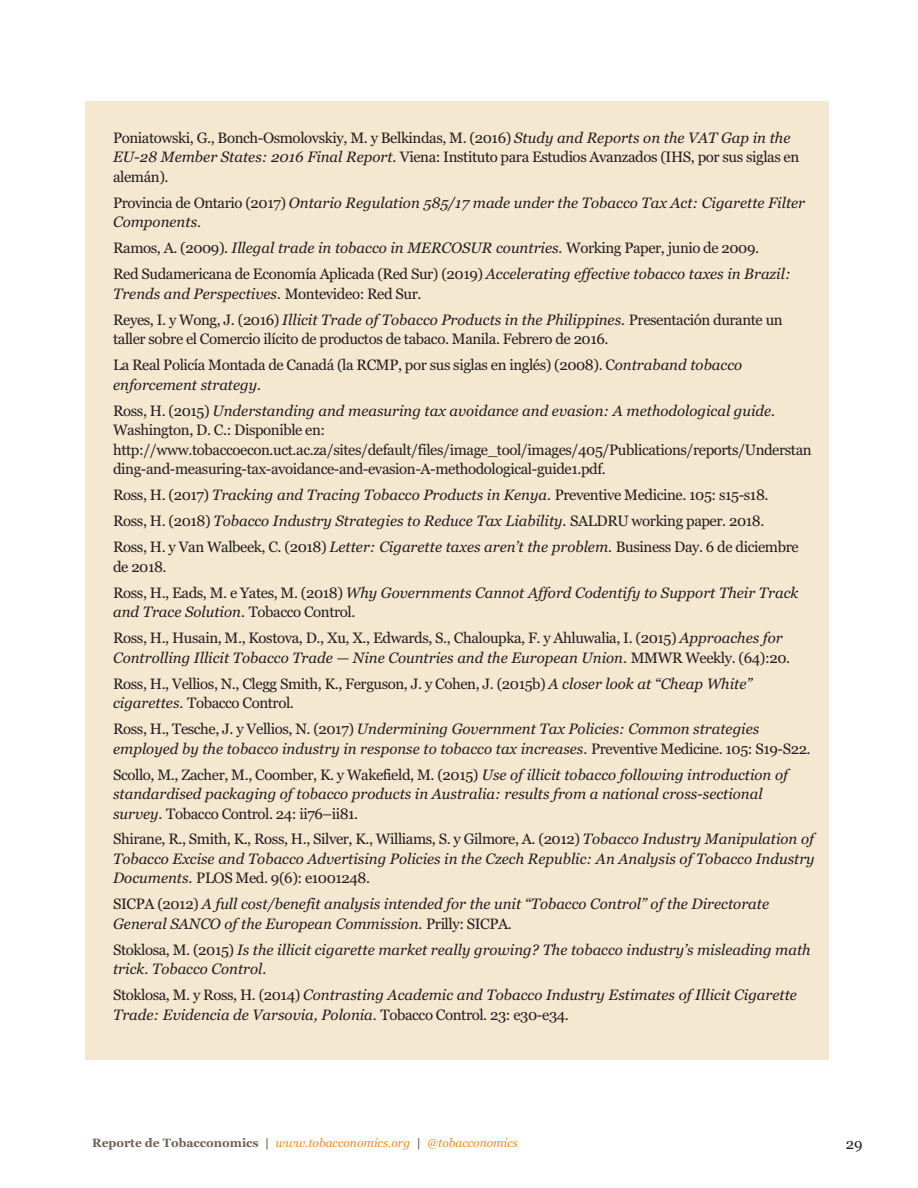
<style>
.page{position:relative;width:918px;height:1188px;background:#fff}
.page>*{position:absolute;margin:0;border:0;box-sizing:border-box;transform-origin:0 0}
.t1{font:italic 15px/19.5px "Georgia";color:#231f20}
.t2{font:15px/26px "Georgia";letter-spacing:-.025em;color:#231f20}
.t3{font:italic 12px "Georgia";color:#f28a20}
.s1{font-style:italic}
.s2{font-style:normal}
.s3{font-weight:700;font-style:normal;color:#716252}
</style>
<div class="page">
<div style="left:86px;top:101px;width:743px;height:958px;background:#f5e8d1"></div>
<p class="t2" style="left:113px;top:128px;width:688px;line-height:19.5px">Poniatowski, G., Bonch-Osmolovskiy, M. y Belkindas, M. (2016) <span class="s1">Study and Reports on the VAT Gap in the<br>EU-28 Member States: 2016 Final Report.</span> Viena: Instituto para Estudios Avanzados (IHS, por sus siglas en alemán).</p>
<p class="t1" style="left:113px;top:193px;width:694px"><span class="s2">Provincia de Ontario (2017)</span> Ontario Regulation 585/17 made under the Tobacco Tax Act: Cigarette Filter<br>Components.</p>
<p class="t2" style="left:113px;top:235px;width:679px">Ramos, A. (2009). <span class="s1">Illegal trade in tobacco in MERCOSUR countries.</span> Working Paper, junio de 2009.<br>Red Sudamericana de Economía Aplicada (Red Sur) (2019) <span class="s1">Accelerating effective tobacco taxes in Brazil:</span></p>
<p class="t1" style="left:113px;top:281px;width:671px;line-height:26px">Trends and Perspectives. <span class="s2">Montevideo: Red Sur.<br>Reyes, I. y Wong, J. (2016)</span> Illicit Trade of Tobacco Products in the Philippines. <span class="s2">Presentación durante un</span></p>
<p class="t2" style="left:113px;top:326px;width:631px">taller sobre el Comercio ilícito de productos de tabaco. Manila. Febrero de 2016.<br>La Real Policía Montada de Canadá (la RCMP, por sus siglas en inglés) (2008). C<span class="s1">ontraband tobacco</span></p>
<p class="t1" style="left:113px;top:372px;width:664px;line-height:26px">enforcement strategy.<br><span class="s2">Ross, H. (2015)</span> Understanding and measuring tax avoidance and evasion: A methodological guide.</p>
<p class="t2" style="left:113px;top:420px;width:700px;line-height:19.5px">Washington, D. C.: Disponible en: http://www.tobaccoecon.uct.ac.za/sites/default/files/image_tool/images/405/Publications/reports/Understan ding-and-measuring-tax-avoidance-and-evasion-A-methodological-guide1.pdf.</p>
<p class="t2" style="left:113px;top:482px;width:687px">Ross, H. (2017) <span class="s1">Tracking and Tracing Tobacco Products in Kenya.</span> Preventive Medicine. 105: s15-s18.<br>Ross, H. (2018) <span class="s1">Tobacco Industry Strategies to Reduce Tax Liability.</span> SALDRU working paper. 2018.<br>Ross, H. y Van Walbeek, C. (2018) <span class="s1">Letter: Cigarette taxes aren’t the problem.</span> Business Day. 6 de diciembre</p>
<p class="t1" style="left:113px;top:553px;width:687px;line-height:26px"><span class="s2">de 2018.<br>Ross, H., Eads, M. e Yates, M. (2018)</span> Why Governments Cannot Afford Codentify to Support Their Track</p>
<p class="t2" style="left:113px;top:599px;width:671px"><span class="s1">and Trace Solution.</span> Tobacco Control.<br>Ross, H., Husain, M., Kostova, D., Xu, X., Edwards, S., Chaloupka, F. y Ahluwalia, I. (2015) <span class="s1">Approaches for</span></p>
<p class="t1" style="left:113px;top:644px;width:679px;line-height:26px">Controlling Illicit Tobacco Trade — Nine Countries and the European Union. <span class="s2">MMWR Weekly. (64):20.<br>Ross, H., Vellios, N., Clegg Smith, K., Ferguson, J. y Cohen, J. (2015b)</span> A closer look at “Cheap White”</p>
<p class="t1" style="left:113px;top:690px;width:648px;line-height:26px">cigarettes. <span class="s2">Tobacco Control.<br>Ross, H., Tesche, J. y Vellios, N. (2017)</span> Undermining Government Tax Policies: Common strategies</p>
<p class="t1" style="left:113px;top:735px;width:699px;line-height:26px">employed by the tobacco industry in response to tobacco tax increases. <span class="s2">Preventive Medicine. 105: S19-S22.<br>Scollo, M., Zacher, M., Coomber, K. y Wakefield, M. (2015)</span> Use of illicit tobacco following introduction of</p>
<p class="t1" style="left:113px;top:784px;width:651px">standardised packaging of tobacco products in Australia: results from a national cross-sectional survey. <span class="s2">Tobacco Control. 24: ii76–ii81.</span></p>
<p class="t1" style="left:113px;top:830px;width:703px;text-align:justify"><span class="s2">Shirane, R., Smith, K., Ross, H., Silver, K., Williams, S. y Gilmore, A. (2012)</span> Tobacco Industry Manipulation of Tobacco Excise and Tobacco Advertising Policies in the Czech Republic: An Analysis of Tobacco Industry Documents. <span class="s2">PLOS Med. 9(6): e1001248.</span></p>
<p class="t1" style="left:113px;top:895px;width:658px"><span class="s2">SICPA (2012)</span> A full cost/benefit analysis intended for the unit “Tobacco Control” of the Directorate<br>General SANCO of the European Commission. <span class="s2">Prilly: SICPA.</span></p>
<p class="t1" style="left:113px;top:940px;width:699px"><span class="s2">Stoklosa, M. (2015)</span> Is the illicit cigarette market really growing? The tobacco industry’s misleading math trick. Tobacco Control.</p>
<p class="t1" style="left:113px;top:986px;width:685px"><span class="s2">Stoklosa, M. y Ross, H. (2014)</span> Contrasting Academic and Tobacco Industry Estimates of Illicit Cigarette<br>Trade: Evidencia de Varsovia, Polonia. <span class="s2">Tobacco Control. 23: e30-e34.</span></p>
<p class="t3" style="left:92px;top:1135px;width:427px"><span class="s3">Reporte de Tobacconomics |</span> www.tobacconomics.org <span class="s3">|</span> @tobacconomics</p>
<p class="t2" style="left:846px;top:1131px;width:18px">29</p>
</div>
